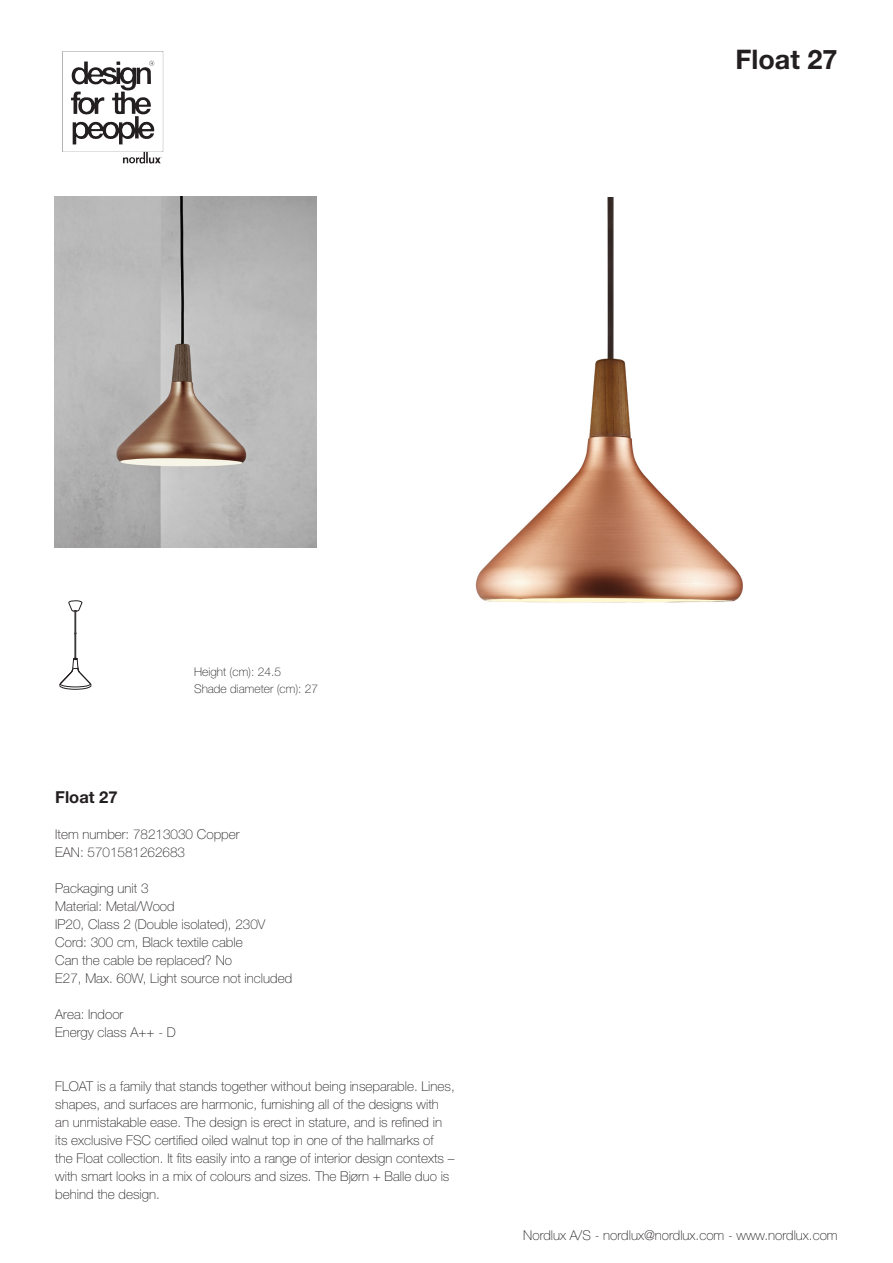
<style>
.page{position:relative;width:893px;height:1263px;background:#fff}
.page>*{position:absolute;margin:0;border:0;box-sizing:border-box;transform-origin:0 0}
.DSModelBodytext{font:700 27px "Helvetica Neue";color:#231f20}
.Model{font:700 16.5px "Helvetica Neue";color:#231f20}
.FLOWBodytext{font:100 13.5px/18px "Helvetica Neue";color:#231f20}
.BUNDBodytext{font:100 13.5px "Helvetica Neue";color:#231f20}
.DSSTREGBodytext{font:100 12px "Helvetica Neue";color:#231f20}
</style>
<div class="page">
<img style="left:54px;top:197px;width:263px;height:350px">
<svg style="left:59px;top:658px;width:32px;height:32px"></svg>
<svg style="left:68px;top:600px;width:15px;height:12px"></svg>
<hr style="left:75px;top:610px;width:1px;height:48px;background:#231f20">
<img style="left:475px;top:197px;width:268px;height:406px">
<svg style="left:62px;top:51px;width:102px;height:113px"></svg>
<p class="DSModelBodytext" style="left:735px;top:43px;width:104px">Float 27</p>
<p class="DSSTREGBodytext" style="left:194px;top:665px;width:88px">Height (cm): 24.5</p>
<p class="DSSTREGBodytext" style="left:194px;top:682px;width:126px">Shade diameter (cm): 27</p>
<p class="Model" style="left:55px;top:786px;width:64px">Float 27</p>
<p class="FLOWBodytext" style="left:55px;top:825px;width:186px">Item number: 78213030 Copper</p>
<p class="FLOWBodytext" style="left:55px;top:843px;width:131px">EAN: 5701581262683</p>
<p class="FLOWBodytext" style="left:55px;top:879px;width:95px">Packaging unit 3</p>
<p class="FLOWBodytext" style="left:55px;top:897px;width:121px">Material: Metal/Wood</p>
<p class="FLOWBodytext" style="left:55px;top:915px;width:212px">IP20, Class 2 (Double isolated), 230V</p>
<p class="FLOWBodytext" style="left:55px;top:933px;width:189px">Cord: 300 cm, Black textile cable</p>
<p class="FLOWBodytext" style="left:55px;top:951px;width:178px">Can the cable be replaced? No</p>
<p class="FLOWBodytext" style="left:55px;top:969px;width:238px">E27, Max. 60W, Light source not included</p>
<p class="FLOWBodytext" style="left:55px;top:1005px;width:70px">Area: Indoor</p>
<p class="FLOWBodytext" style="left:55px;top:1023px;width:122px">Energy class A++ - D</p>
<p class="FLOWBodytext" style="left:55px;top:1077px;width:401px">FLOAT is a family that stands together without being inseparable. Lines, shapes, and surfaces are harmonic, furnishing all of the designs with an unmistakable ease. The design is erect in stature, and is refined in its exclusive FSC certified oiled walnut top in one of the hallmarks of<br>the Float collection. It fits easily into a range of interior design contexts – with smart looks in a mix of colours and sizes. The Bjørn + Balle duo is behind the design.</p>
<p class="BUNDBodytext" style="left:523px;top:1227px;width:316px">Nordlux A/S - nordlux@nordlux.com - www.nordlux.com</p>
</div>
